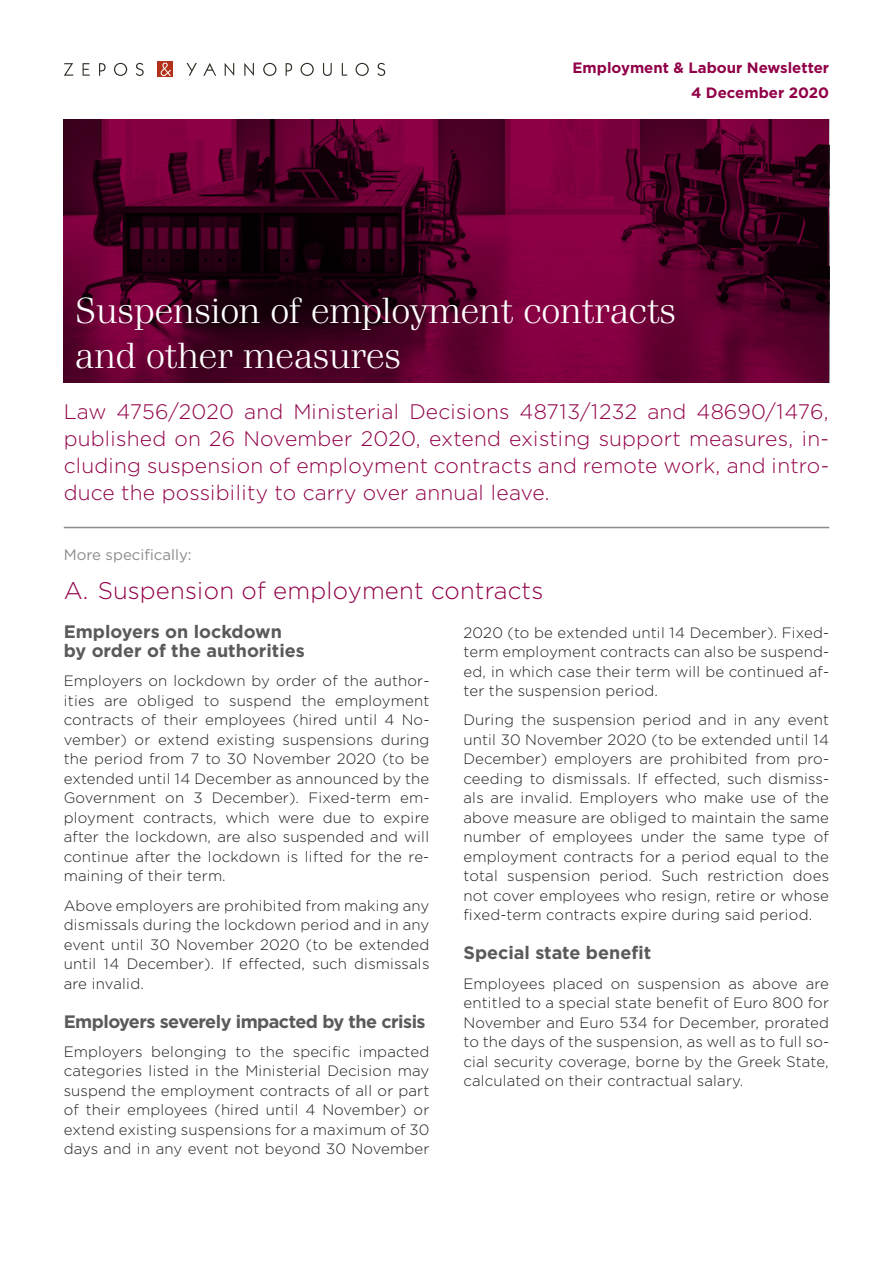
<style>
.page{position:relative;width:893px;height:1263px;background:#fff}
.page>*{position:absolute;margin:0;border:0;box-sizing:border-box;transform-origin:0 0}
.t1{font:300 36px/45px "Waldorf TL Pro";color:#fff}
.t2{font:300 24px "Gotham Greek";color:#910048}
.t3{font:300 21px/27px "Gotham Greek";color:#910048;text-align:justify}
.t4{font:700 18px/19.5px "Gotham Greek";letter-spacing:-.005em;color:#5a5a5a}
.t5{font:700 18px "Gotham Greek";letter-spacing:-.03em;color:#5a5a5a}
.t6{font:300 15px/19.5px "Gotham Greek";color:#1e1e1e;text-align:justify}
.t7{font:700 15px/25px "Gotham Greek";color:#910048;text-align:right}
.t8{font:15px "Gotham Greek";color:#8c8c8c}
</style>
<div class="page">
<svg style="left:64px;top:63px;width:9px;height:13px"></svg>
<svg style="left:83px;top:63px;width:7px;height:13px"></svg>
<svg style="left:99px;top:63px;width:7px;height:13px"></svg>
<svg style="left:114px;top:63px;width:13px;height:13px"></svg>
<svg style="left:136px;top:63px;width:8px;height:13px"></svg>
<svg style="left:187px;top:63px;width:10px;height:13px"></svg>
<svg style="left:203px;top:63px;width:13px;height:13px"></svg>
<svg style="left:225px;top:63px;width:9px;height:13px"></svg>
<svg style="left:244px;top:63px;width:10px;height:13px"></svg>
<svg style="left:263px;top:63px;width:13px;height:13px"></svg>
<svg style="left:286px;top:63px;width:6px;height:13px"></svg>
<svg style="left:301px;top:63px;width:13px;height:13px"></svg>
<svg style="left:323px;top:63px;width:9px;height:13px"></svg>
<svg style="left:342px;top:63px;width:5px;height:13px"></svg>
<svg style="left:355px;top:63px;width:14px;height:13px"></svg>
<svg style="left:377px;top:63px;width:8px;height:13px"></svg>
<div style="left:157px;top:62px;width:16px;height:15px;background:#b3311b"></div>
<svg style="left:161px;top:63px;width:10px;height:13px"></svg>
<svg style="left:64px;top:119px;width:765px;height:264px;background:#530029"></svg>
<hr style="left:64px;top:527px;width:765px;height:1px;background:#8c8c8c">
<p class="t7" style="left:573px;top:55px;width:258px">Employment &amp; Labour Newsletter<br>4 December 2020</p>
<h1 class="t1" style="left:75px;top:288px;width:602px">Suspension of employment contracts and other measures</h1>
<p class="t3" style="left:64px;top:398px;width:767px">Law 4756/2020 and Ministerial Decisions 48713/1232 and 48690/1476, published on 26 November 2020, extend existing support measures, in&shy;cluding suspension of employment contracts and remote work, and intro&shy;duce the possibility to carry over annual leave.</p>
<p class="t8" style="left:64px;top:546px;width:129px">More specifically:</p>
<h2 class="t2" style="left:64px;top:577px;width:481px">A. Suspension of employment contracts</h2>
<p class="t4" style="left:64px;top:621px;width:243px">Employers on lockdown by order of the authorities</p>
<p class="t6" style="left:64px;top:671px;width:367px">Employers on lockdown by order of the author&shy;ities are obliged to suspend the employment contracts of their employees (hired until 4 No&shy;vember) or extend existing suspensions during the period from 7 to 30 November 2020 (to be extended until 14 December as announced by the Government on 3 December). Fixed-term em&shy;ployment contracts, which were due to expire after the lockdown, are also suspended and will continue after the lockdown is lifted for the re&shy;maining of their term.</p>
<p class="t6" style="left:64px;top:895px;width:367px">Above employers are prohibited from making any dismissals during the lockdown period and in any event until 30 November 2020 (to be extended until 14 December). If effected, such dismissals are invalid.</p>
<p class="t5" style="left:64px;top:1011px;width:363px">Employers severely impacted by the crisis</p>
<p class="t6" style="left:64px;top:1042px;width:367px">Employers belonging to the specific impacted categories listed in the Ministerial Decision may suspend the employment contracts of all or part of their employees (hired until 4 November) or extend existing suspensions for a maximum of 30 days and in any event not beyond 30 November</p>
<p class="t6" style="left:463px;top:622px;width:367px">2020 (to be extended until 14 December). Fixed&shy;term employment contracts can also be suspend&shy;ed, in which case their term will be continued af&shy;ter the suspension period.</p>
<p class="t6" style="left:463px;top:710px;width:367px">During the suspension period and in any event until 30 November 2020 (to be extended until 14<br>December) employers are prohibited from pro&shy;ceeding to dismissals. If effected, such dismiss&shy;als are invalid. Employers who make use of the above measure are obliged to maintain the same number of employees under the same type of employment contracts for a period equal to the total suspension period. Such restriction does not cover employees who resign, retire or whose fixed-term contracts expire during said period.</p>
<p class="t4" style="left:463px;top:943px;width:189px">Special state benefit</p>
<p class="t6" style="left:463px;top:973px;width:367px">Employees placed on suspension as above are entitled to a special state benefit of Euro 800 for November and Euro 534 for December, prorated to the days of the suspension, as well as to full so&shy;cial security coverage, borne by the Greek State, calculated on their contractual salary.</p>
</div>
